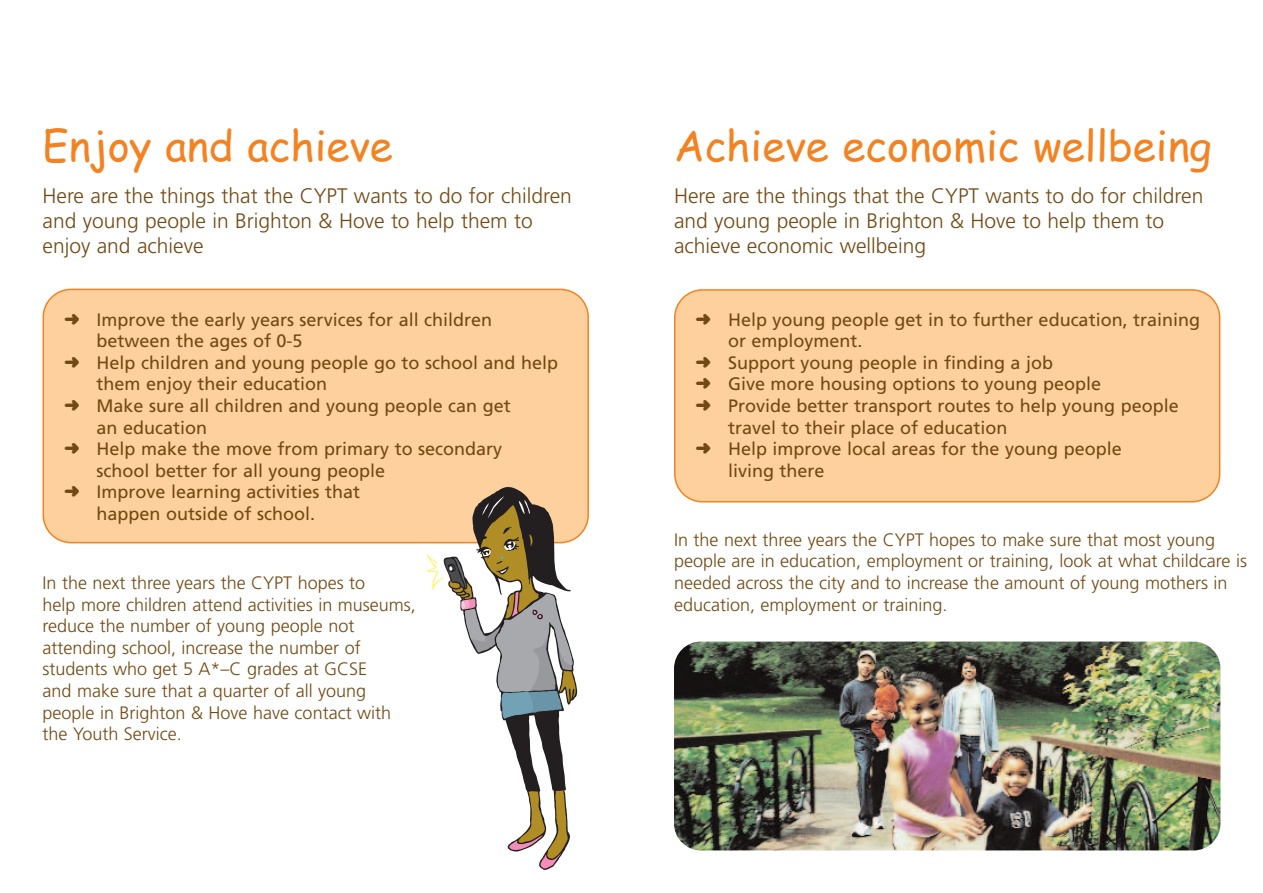
<style>
.page{position:relative;width:1263px;height:893px;background:#fff}
.page>*{position:absolute;margin:0;border:0;box-sizing:border-box;transform-origin:0 0}
.t1{font:42px "Comic Sans MS";color:#f58220}
.t2{font:300 21px/25.2px "Frutiger";color:#734913}
.t3{font:18px "Frutiger";color:#734913}
.t4{font:300 18px/21.6px "Frutiger";color:#734913}
.s1{font-family:"Distro Bats"}
</style>
<div class="page">
<div style="left:674px;top:289px;width:546px;height:213px;background:#fdd09e"></div>
<div style="left:43px;top:289px;width:546px;height:254px;background:#fdd09e"></div>
<img style="left:674px;top:641px;width:546px;height:209px;border-radius:27px">
<svg style="left:427px;top:488px;width:152px;height:381px"></svg>
<h1 class="t1" style="left:43px;top:122px;width:352px">Enjoy and achieve</h1>
<p class="t2" style="left:43px;top:184px;width:531px">Here are the things that the CYPT wants to do for children and young people in Brighton &amp; Hove to help them to enjoy and achieve</p>
<p class="t3" style="left:64px;top:312px;width:430px"><span class="s1">b</span> Improve the early years services for all children</p>
<p class="t3" style="left:97px;top:334px;width:208px">between the ages of 0-5</p>
<p class="t3" style="left:64px;top:355px;width:496px"><span class="s1">b</span> Help children and young people go to school and help</p>
<p class="t3" style="left:97px;top:377px;width:232px">them enjoy their education</p>
<p class="t3" style="left:64px;top:398px;width:448px"><span class="s1">b</span> Make sure all children and young people can get</p>
<p class="t3" style="left:97px;top:420px;width:112px">an education</p>
<p class="t3" style="left:64px;top:442px;width:440px"><span class="s1">b</span> Help make the move from primary to secondary</p>
<p class="t3" style="left:97px;top:463px;width:290px">school better for all young people</p>
<p class="t3" style="left:64px;top:485px;width:298px"><span class="s1">b</span> Improve learning activities that</p>
<p class="t3" style="left:97px;top:506px;width:220px">happen outside of school.</p>
<p class="t4" style="left:43px;top:573px;width:375px">In the next three years the CYPT hopes to<br>help more children attend activities in museums, reduce the number of young people not attending school, increase the number of students who get 5 A*–C grades at GCSE<br>and make sure that a quarter of all young people in Brighton &amp; Hove have contact with the Youth Service.</p>
<h1 class="t1" style="left:674px;top:122px;width:539px">Achieve economic wellbeing</h1>
<p class="t2" style="left:674px;top:184px;width:531px">Here are the things that the CYPT wants to do for children and young people in Brighton &amp; Hove to help them to achieve economic wellbeing</p>
<p class="t3" style="left:695px;top:312px;width:506px"><span class="s1">b</span> Help young people get in to further education, training</p>
<p class="t3" style="left:728px;top:334px;width:136px">or employment.</p>
<p class="t3" style="left:695px;top:355px;width:359px"><span class="s1">b</span> Support young people in finding a job</p>
<p class="t3" style="left:695px;top:377px;width:407px"><span class="s1">b</span> Give more housing options to young people</p>
<p class="t3" style="left:695px;top:398px;width:485px"><span class="s1">b</span> Provide better transport routes to help young people</p>
<p class="t3" style="left:728px;top:420px;width:281px">travel to their place of education</p>
<p class="t3" style="left:695px;top:442px;width:428px"><span class="s1">b</span> Help improve local areas for the young people</p>
<p class="t3" style="left:728px;top:463px;width:98px">living there</p>
<p class="t4" style="left:674px;top:530px;width:574px">In the next three years the CYPT hopes to make sure that most young people are in education, employment or training, look at what childcare is needed across the city and to increase the amount of young mothers in education, employment or training.</p>
</div>
